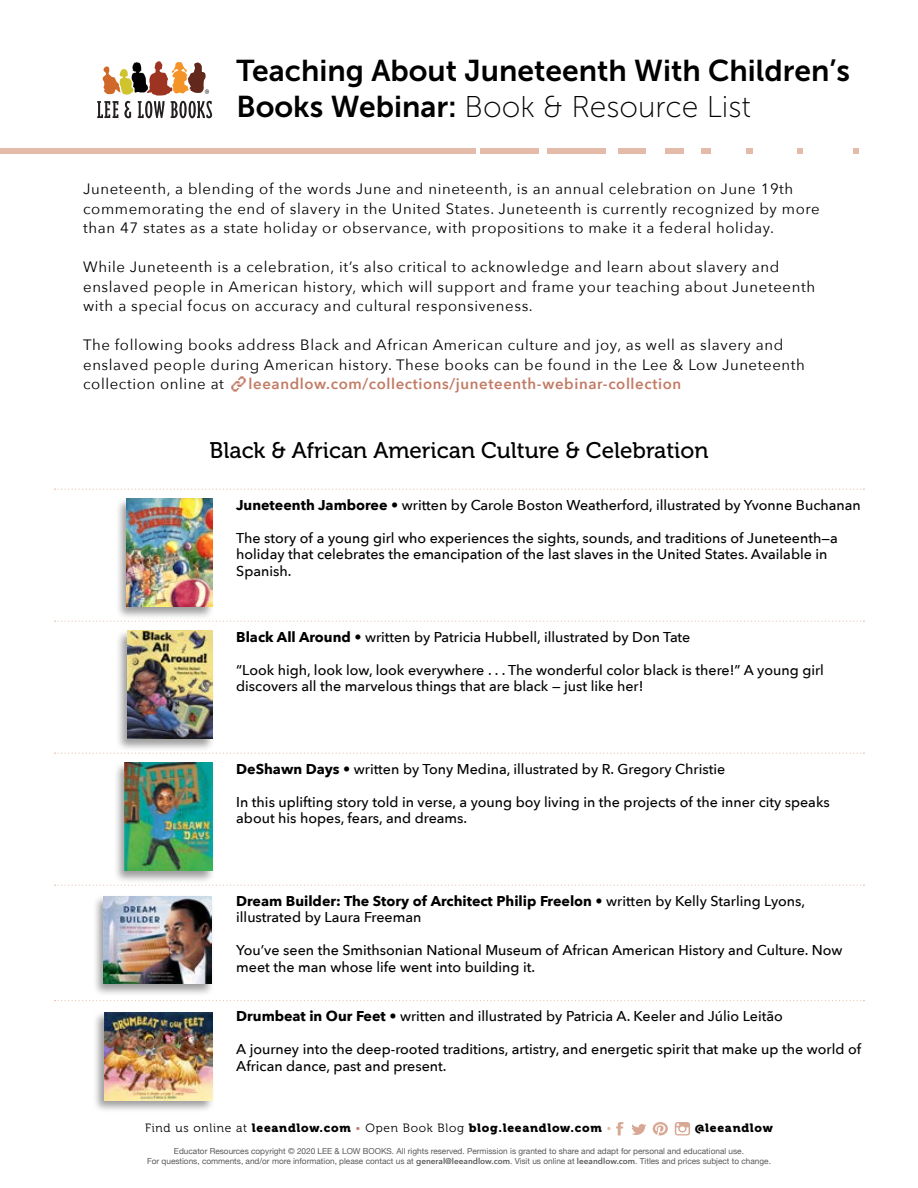
<style>
.page{position:relative;width:918px;height:1188px;background:#fff}
.page>*{position:absolute;margin:0;border:0;box-sizing:border-box;transform-origin:0 0}
.t1{font:30px "Museo Sans 700";color:#000}
.t2{font:30px "Museo Sans 100";color:#000}
.t3{font:22.5px "Museo 500";color:#000}
.t4{font:15px/19.5px "Avenir Next";letter-spacing:.04em;color:#000}
.t5{font:600 15px "Avenir Next";letter-spacing:.04em;color:#c27b65}
.t6{font:500 14.25px/16.5px "Avenir Next";color:#000}
.t7{font:12px "Museo 900";letter-spacing:.06em;color:#000}
.t8{font:8.25px/9.9px "Helvetica Neue";color:#58595b;text-align:center}
.s1{font-family:"Museo Sans 700"}
.s2{font-weight:700}
.s3{font-family:"Museo 300"}
.s4{font-family:"Museo 100";color:#c27b65}
.s5{font-family:"Museo 100";color:#e4baa9}
.s6{font-family:"Avenir Next";font-weight:600}
</style>
<div class="page">
<img style="left:231px;top:376px;width:15px;height:16px">
<svg style="left:55px;top:489px;width:809px;height:1px"></svg>
<svg style="left:55px;top:621px;width:809px;height:1px"></svg>
<svg style="left:55px;top:753px;width:809px;height:1px"></svg>
<svg style="left:55px;top:885px;width:809px;height:1px"></svg>
<svg style="left:55px;top:1000px;width:809px;height:1px"></svg>
<div style="left:115px;top:496px;width:100px;height:123px;background:#000;opacity:.39"></div>
<img style="left:127px;top:499px;width:85px;height:108px">
<div style="left:116px;top:628px;width:100px;height:123px;background:#000;opacity:.39"></div>
<img style="left:127px;top:631px;width:85px;height:108px">
<div style="left:113px;top:760px;width:103px;height:123px;background:#000;opacity:.39"></div>
<img style="left:125px;top:763px;width:87px;height:108px">
<div style="left:92px;top:893px;width:122px;height:104px;background:#000;opacity:.39"></div>
<img style="left:104px;top:896px;width:108px;height:88px">
<div style="left:92px;top:1010px;width:123px;height:104px;background:#000;opacity:.39"></div>
<img style="left:104px;top:1013px;width:108px;height:88px">
<div style="left:481px;top:149px;width:58px;height:5px;background:#e4baa9"></div>
<div style="left:548px;top:149px;width:58px;height:5px;background:#e4baa9"></div>
<div style="left:618px;top:149px;width:28px;height:5px;background:#e4baa9"></div>
<div style="left:665px;top:149px;width:19px;height:5px;background:#e4baa9"></div>
<div style="left:702px;top:149px;width:9px;height:5px;background:#e4baa9"></div>
<svg style="left:747px;top:149px;width:6px;height:5px"></svg>
<svg style="left:798px;top:149px;width:5px;height:5px"></svg>
<svg style="left:853px;top:149px;width:5px;height:5px"></svg>
<div style="left:0;top:149px;width:475px;height:5px;background:#e4baa9"></div>
<svg style="left:97px;top:61px;width:115px;height:57px"></svg>
<svg style="left:675px;top:1122px;width:15px;height:13px"></svg>
<svg style="left:616px;top:1122px;width:8px;height:13px"></svg>
<svg style="left:631px;top:1124px;width:16px;height:11px"></svg>
<svg style="left:653px;top:1122px;width:15px;height:13px"></svg>
<h1 class="t1" style="left:237px;top:54px;width:615px">Teaching About Juneteenth With Children’s</h1>
<h1 class="t2" style="left:237px;top:91px;width:516px"><span class="s1">Books Webinar:</span> Book &amp; Resource List</h1>
<p class="t4" style="left:83px;top:179px;width:738px">Juneteenth, a blending of the words June and nineteenth, is an annual celebration on June 19th commemorating the end of slavery in the United States. Juneteenth is currently recognized by more than 47 states as a state holiday or observance, with propositions to make it a federal holiday.</p>
<p class="t4" style="left:83px;top:257px;width:734px">While Juneteenth is a celebration, it’s also critical to acknowledge and learn about slavery and enslaved people in American history, which will support and frame your teaching about Juneteenth with a special focus on accuracy and cultural responsiveness.</p>
<p class="t4" style="left:83px;top:335px;width:723px">The following books address Black and African American culture and joy, as well as slavery and enslaved people during American history. These books can be found in the Lee &amp; Low Juneteenth collection online at</p>
<p class="t5" style="left:249px;top:371px;width:434px">leeandlow.com/collections/juneteenth-webinar-collection</p>
<h2 class="t3" style="left:210px;top:438px;width:500px">Black &amp; African American Culture &amp; Celebration</h2>
<p class="t6" style="left:236px;top:496px;width:626px"><span class="s2">Juneteenth Jamboree</span> • written by Carole Boston Weatherford, illustrated by Yvonne Buchanan</p>
<p class="t6" style="left:236px;top:529px;width:603px">The story of a young girl who experiences the sights, sounds, and traditions of Juneteenth—a holiday that celebrates the emancipation of the last slaves in the United States. Available in<br>Spanish.</p>
<p class="t6" style="left:236px;top:628px;width:456px"><span class="s2">Black All Around</span> • written by Patricia Hubbell, illustrated by Don Tate</p>
<p class="t6" style="left:236px;top:661px;width:589px">“Look high, look low, look everywhere . . . The wonderful color black is there!” A young girl discovers all the marvelous things that are black — just like her!</p>
<p class="t6" style="left:236px;top:760px;width:491px"><span class="s2">DeShawn Days</span> • written by Tony Medina, illustrated by R. Gregory Christie</p>
<p class="t6" style="left:236px;top:793px;width:595px">In this uplifting story told in verse, a young boy living in the projects of the inner city speaks about his hopes, fears, and dreams.</p>
<p class="t6" style="left:236px;top:892px;width:571px"><span class="s2">Dream Builder: The Story of Architect Philip Freelon</span> • written by Kelly Starling Lyons, illustrated by Laura Freeman</p>
<p class="t6" style="left:236px;top:942px;width:608px">You’ve seen the Smithsonian National Museum of African American History and Culture. Now meet the man whose life went into building it.</p>
<p class="t6" style="left:236px;top:1008px;width:548px"><span class="s2">Drumbeat in Our Feet</span> • written and illustrated by Patricia A. Keeler and Júlio Leitão</p>
<p class="t6" style="left:236px;top:1041px;width:626px">A journey into the deep-rooted traditions, artistry, and energetic spirit that make up the world of<br>African dance, past and present.</p>
<p class="t7" style="left:145px;top:1121px;width:468px"><span class="s3">Find us online at</span> leeandlow.com <span class="s4">•</span> <span class="s3">Open Book Blog</span> blog.leeandlow.com <span class="s5">•</span></p>
<p class="t7" style="left:695px;top:1121px;width:80px">@leeandlow</p>
<p class="t8" style="left:147px;top:1147px;width:625px">Educator Resources copyright © 2020 LEE &amp; LOW BOOKS. All rights reserved. Permission is granted to share and adapt for personal and educational use.<br>For questions, comments, and/or more information, please contact us at <span class="s6">general@leeandlow.com</span>. Visit us online at <span class="s6">leeandlow.com</span>. Titles and prices subject to change.</p>
</div>
